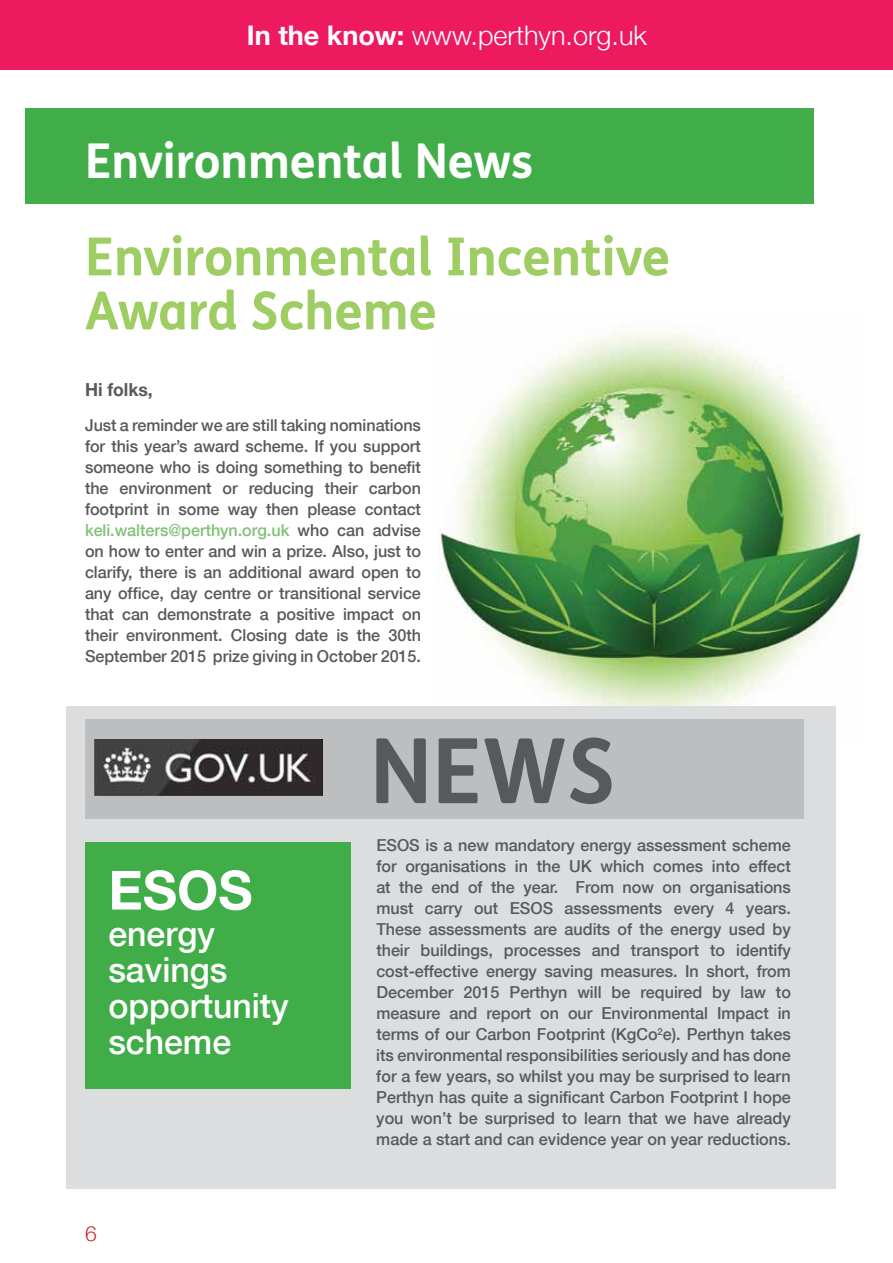
<style>
.page{position:relative;width:893px;height:1263px;background:#fff}
.page>*{position:absolute;margin:0;border:0;box-sizing:border-box;transform-origin:0 0}
.t1{font:700 90px "FS Mencap";color:#58595b}
.t2{font:700 54px "Helvetica Neue";color:#fff}
.t3{font:700 52.5px/54px "FS Mencap";letter-spacing:-.005em;color:#9ece63}
.t4{font:700 48px "FS Mencap";letter-spacing:-.005em;color:#fff}
.t5{font:500 34.5px/36px "Helvetica Neue";color:#fff}
.t6{font:300 27px "Helvetica Neue";color:#fff}
.t7{font:300 21px "Helvetica Neue";color:#d2232a}
.t8{font:700 18px "Helvetica Neue";letter-spacing:-.005em;color:#58595b}
.t9{font:500 16.5px/21px "Helvetica Neue";letter-spacing:-.005em;color:#58595b;text-align:justify}
.s1{font-weight:700}
.s2{color:#82c078}
</style>
<div class="page">
<img style="left:438px;top:334px;width:425px;height:372px">
<div style="left:66px;top:706px;width:770px;height:482px;background:#dcddde"></div>
<div style="left:26px;top:108px;width:788px;height:96px;background:#41ad49"></div>
<div style="left:0;top:0;width:893px;height:69px;background:#ed1a60"></div>
<div style="left:85px;top:842px;width:265px;height:247px;background:#41ad49"></div>
<div style="left:85px;top:719px;width:719px;height:100px;background:#bcbec0"></div>
<img style="left:95px;top:740px;width:227px;height:55px">
<h3 class="t6" style="left:247px;top:14px;width:402px"><span class="s1">In the know:</span> www.perthyn.org.uk</h3>
<h3 class="t4" style="left:85px;top:131px;width:450px">Environmental News</h3>
<h3 class="t3" style="left:85px;top:230px;width:587px">Environmental Incentive<br>Award Scheme</h3>
<p class="t8" style="left:85px;top:376px;width:69px">Hi folks,</p>
<p class="t9" style="left:85px;top:414px;width:337px">Just a reminder we are still taking nominations for this year’s award scheme. If you support someone who is doing something to benefit the environment or reducing their carbon footprint in some way then please contact <span class="s2">keli.walters@perthyn.org.uk</span> who can advise on how to enter and win a prize. Also, just to clarify, there is an additional award open to any office, day centre or transitional service that can demonstrate a positive impact on their environment. Closing date is the 30th September 2015 prize giving in October 2015.</p>
<h2 class="t2" style="left:108px;top:848px;width:146px">ESOS</h2>
<h3 class="t5" style="left:108px;top:914px;width:182px">energy savings opportunity scheme</h3>
<p class="t7" style="left:85px;top:1216px;width:13px">6</p>
<h1 class="t1" style="left:370px;top:715px;width:121px">News</h1>
<p class="t9" style="left:376px;top:834px;width:416px">ESOS is a new mandatory energy assessment scheme for organisations in the UK which comes into effect at the end of the year. From now on organisations must carry out ESOS assessments every 4 years.<br>These assessments are audits of the energy used by their buildings, processes and transport to identify cost-effective energy saving measures. In short, from December 2015 Perthyn will be required by law to measure and report on our Environmental Impact in terms of our Carbon Footprint (KgCo<sup>2</sup>e). Perthyn takes its environmental responsibilities seriously and has done for a few years, so whilst you may be surprised to learn Perthyn has quite a significant Carbon Footprint I hope you won’t be surprised to learn that we have already made a start and can evidence year on year reductions.</p>
</div>
